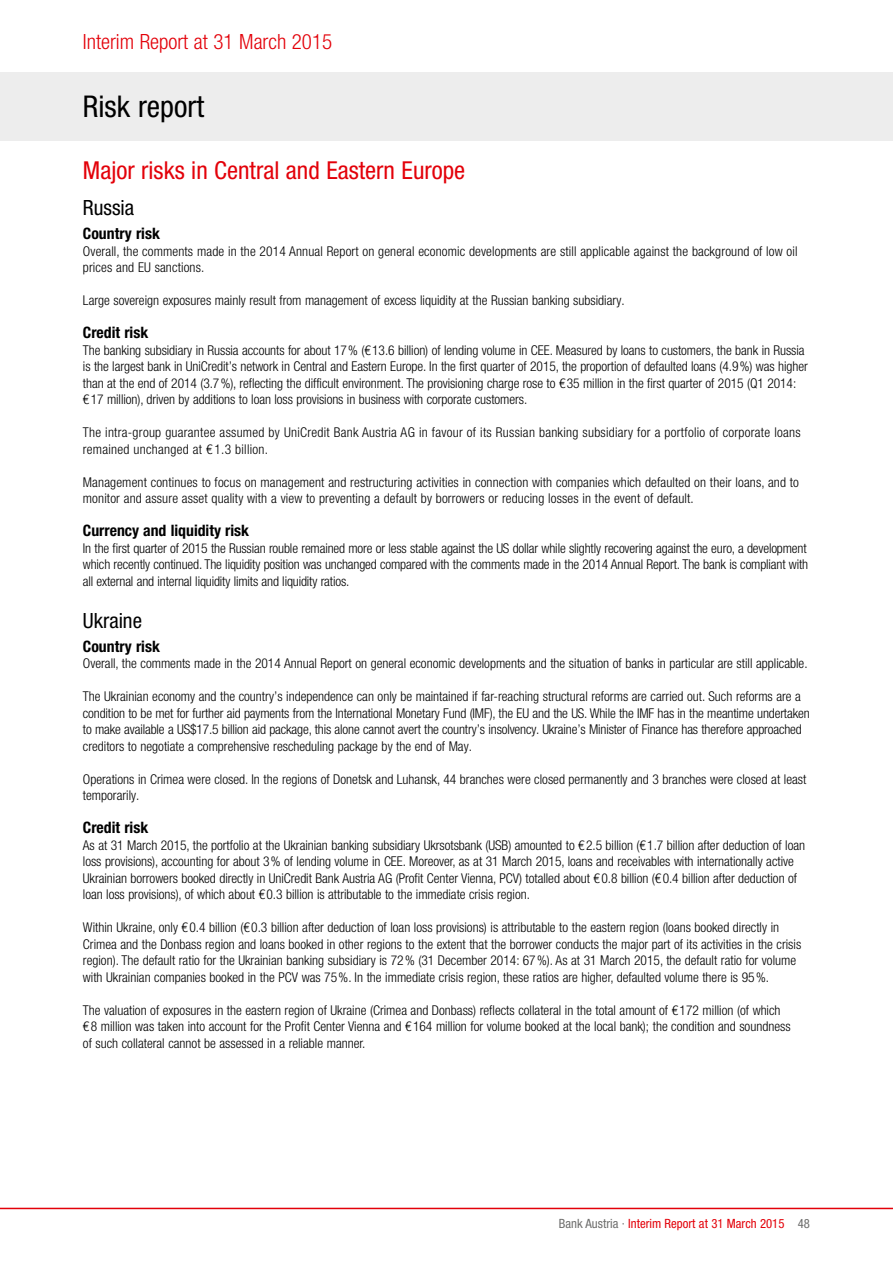
<style>
.page{position:relative;width:893px;height:1263px;background:#fff}
.page>*{position:absolute;margin:0;border:0;box-sizing:border-box;transform-origin:0 0}
.t1{font:condensed 30px "Helvetica Neue LT Pro";color:#000}
.t2{font:condensed 24.75px "Helvetica Neue LT Pro";color:#e30009}
.t3{font:300 condensed 21px "Helvetica Neue LT Pro";color:#e30009}
.t4{font:condensed 21px "Helvetica Neue LT Pro";color:#000}
.t5{font:700 condensed 15.75px "Helvetica Neue LT Pro";color:#000}
.t6{font:300 condensed 13.5px/16.5px "Helvetica Neue LT Pro";color:#000}
.t7{font:300 condensed 13.5px/16.5px "Helvetica Neue LT Pro";letter-spacing:.02em;color:#000}
.t8{font:condensed 12.75px "Helvetica Neue LT Pro";color:#e30009}
.s1{color:#6d6d6c}
</style>
<div class="page">
<div style="left:0;top:72px;width:893px;height:68px;background:#ededed"></div>
<hr style="left:0;top:1208px;width:893px;height:1px;background:#e30009">
<h3 class="t3" style="left:83px;top:30px;width:251px">Interim Report at 31 March 2015</h3>
<h1 class="t1" style="left:83px;top:89px;width:123px">Risk report</h1>
<h2 class="t2" style="left:83px;top:156px;width:384px">Major risks in Central and Eastern Europe</h2>
<h3 class="t4" style="left:83px;top:195px;width:53px">Russia</h3>
<p class="t5" style="left:83px;top:224px;width:79px">Country risk</p>
<p class="t6" style="left:83px;top:242px;width:716px">Overall, the comments made in the 2014 Annual Report on general economic developments are still applicable against the background of low oil prices and EU sanctions.</p>
<p class="t6" style="left:83px;top:292px;width:543px">Large sovereign exposures mainly result from management of excess liquidity at the Russian banking subsidiary.</p>
<p class="t5" style="left:83px;top:323px;width:67px">Credit risk</p>
<p class="t6" style="left:83px;top:341px;width:726px">The banking subsidiary in Russia accounts for about 17% (€13.6 billion) of lending volume in CEE. Measured by loans to customers, the bank in Russia is the largest bank in UniCredit’s network in Central and Eastern Europe. In the first quarter of 2015, the proportion of defaulted loans (4.9%) was higher than at the end of 2014 (3.7%), reflecting the difficult environment. The provisioning charge rose to €35 million in the first quarter of 2015 (Q1 2014: €17 million), driven by additions to loan loss provisions in business with corporate customers.</p>
<p class="t7" style="left:83px;top:424px;width:719px">The intra-group guarantee assumed by UniCredit Bank Austria AG in favour of its Russian banking subsidiary for a portfolio of corporate loans remained unchanged at €1.3 billion.</p>
<p class="t6" style="left:83px;top:473px;width:718px">Management continues to focus on management and restructuring activities in connection with companies which defaulted on their loans, and to monitor and assure asset quality with a view to preventing a default by borrowers or reducing losses in the event of default.</p>
<p class="t5" style="left:83px;top:521px;width:168px">Currency and liquidity risk</p>
<p class="t6" style="left:83px;top:539px;width:727px">In the first quarter of 2015 the Russian rouble remained more or less stable against the US dollar while slightly recovering against the euro, a development which recently continued. The liquidity position was unchanged compared with the comments made in the 2014 Annual Report. The bank is compliant with all external and internal liquidity limits and liquidity ratios.</p>
<h3 class="t4" style="left:83px;top:608px;width:61px">Ukraine</h3>
<p class="t5" style="left:83px;top:636px;width:79px">Country risk</p>
<p class="t6" style="left:83px;top:655px;width:726px">Overall, the comments made in the 2014 Annual Report on general economic developments and the situation of banks in particular are still applicable.</p>
<p class="t6" style="left:83px;top:688px;width:728px">The Ukrainian economy and the country’s independence can only be maintained if far-reaching structural reforms are carried out. Such reforms are a condition to be met for further aid payments from the International Monetary Fund (IMF), the EU and the US. While the IMF has in the meantime undertaken to make available a US$17.5 billion aid package, this alone cannot avert the country’s insolvency. Ukraine’s Minister of Finance has therefore approached creditors to negotiate a comprehensive rescheduling package by the end of May.</p>
<p class="t6" style="left:83px;top:770px;width:725px">Operations in Crimea were closed. In the regions of Donetsk and Luhansk, 44 branches were closed permanently and 3 branches were closed at least temporarily.</p>
<p class="t5" style="left:83px;top:818px;width:67px">Credit risk</p>
<p class="t6" style="left:83px;top:836px;width:724px">As at 31 March 2015, the portfolio at the Ukrainian banking subsidiary Ukrsotsbank (USB) amounted to €2.5 billion (€1.7 billion after deduction of loan loss provisions), accounting for about 3% of lending volume in CEE. Moreover, as at 31 March 2015, loans and receivables with internationally active Ukrainian borrowers booked directly in UniCredit Bank Austria AG (Profit Center Vienna, PCV) totalled about €0.8 billion (€0.4 billion after deduction of loan loss provisions), of which about €0.3 billion is attributable to the immediate crisis region.</p>
<p class="t6" style="left:83px;top:919px;width:720px">Within Ukraine, only €0.4 billion (€0.3 billion after deduction of loan loss provisions) is attributable to the eastern region (loans booked directly in Crimea and the Donbass region and loans booked in other regions to the extent that the borrower conducts the major part of its activities in the crisis region). The default ratio for the Ukrainian banking subsidiary is 72% (31 December 2014: 67%). As at 31 March 2015, the default ratio for volume with Ukrainian companies booked in the PCV was 75%. In the immediate crisis region, these ratios are higher, defaulted volume there is 95%.</p>
<p class="t6" style="left:83px;top:1001px;width:709px">The valuation of exposures in the eastern region of Ukraine (Crimea and Donbass) reflects collateral in the total amount of €172 million (of which €8 million was taken into account for the Profit Center Vienna and €164 million for volume booked at the local bank); the condition and soundness of such collateral cannot be assessed in a reliable manner.</p>
<p class="t8" style="left:559px;top:1216px;width:253px"><span class="s1">Bank Austria ·</span> Interim Report at 31 March 2015 <span class="s1">48</span></p>
</div>
